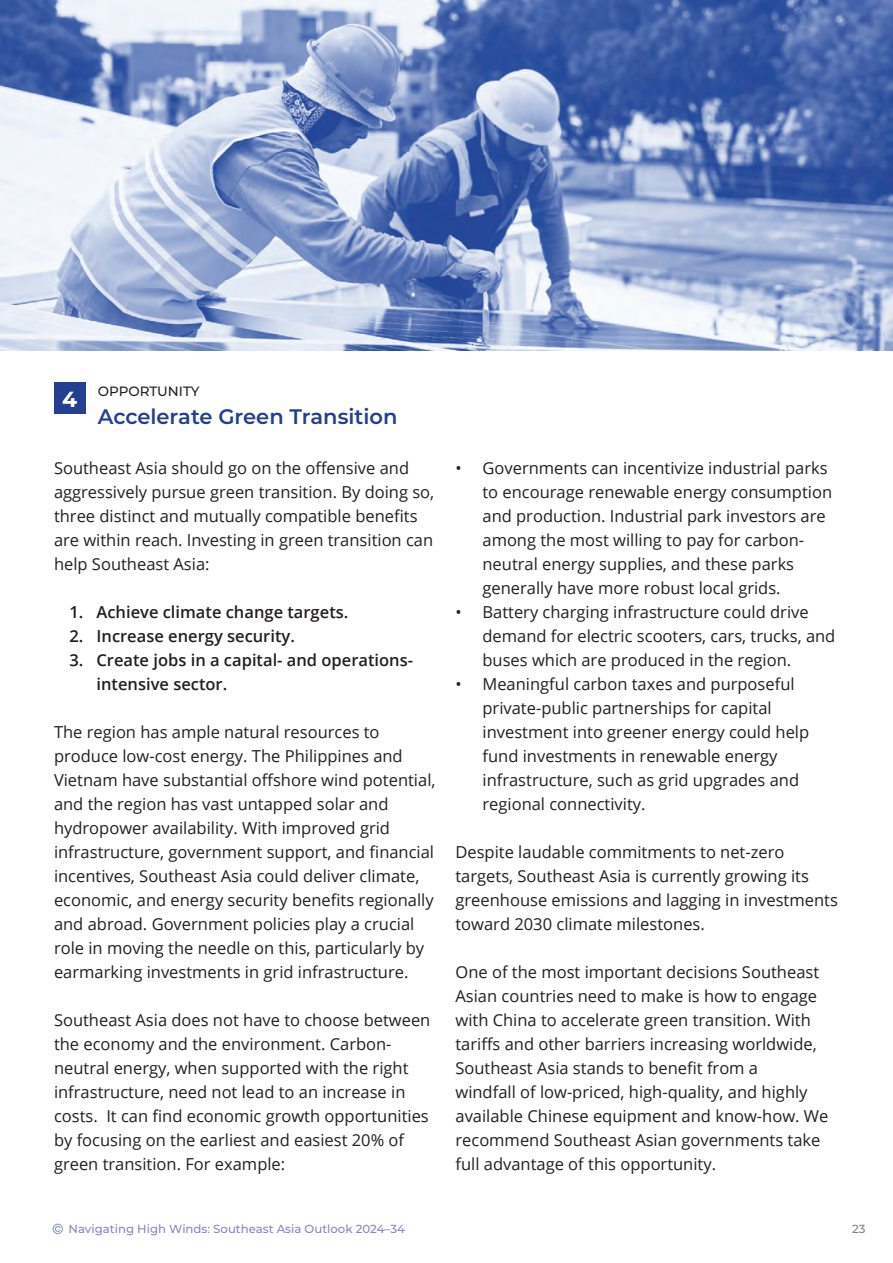
<style>
.page{position:relative;width:893px;height:1263px;background:#fff}
.page>*{position:absolute;margin:0;border:0;box-sizing:border-box;transform-origin:0 0}
.t1{font:700 21.75px "Montserrat";color:#fff}
.t2{font:600 21px "Montserrat";color:#233e92}
.t3{font:16.5px/24px "Open Sans";color:#231f20}
.t4{font:600 16.5px/24px "Open Sans";color:#231f20}
.t5{font:500 13.5px "Montserrat";color:#231f20}
.t6{font:500 11.7px "Montserrat";color:#8587be}
.t7{font:500 11.7px "Montserrat";color:#808285}
</style>
<div class="page">
<svg style="left:53px;top:1223px;width:10px;height:11px"></svg>
<div style="left:54px;top:383px;width:31px;height:31px;background:#233e92"></div>
<img style="left:0;top:0;width:893px;height:351px">
<p class="t1" style="left:62px;top:383px;width:17px">4</p>
<p class="t5" style="left:98px;top:381px;width:103px">OPPORTUNITY</p>
<p class="t2" style="left:98px;top:401px;width:301px">Accelerate Green Transition</p>
<p class="t3" style="left:54px;top:456px;width:382px">Southeast Asia should go on the offensive and aggressively pursue green transition. By doing so, three distinct and mutually compatible benefits are within reach. Investing in green transition can help Southeast Asia:</p>
<p class="t4" style="left:70px;top:600px;width:280px">1. Achieve climate change targets.</p>
<p class="t4" style="left:70px;top:624px;width:227px">2. Increase energy security.</p>
<p class="t4" style="left:97px;top:648px;width:318px;text-indent:-27px">3. Create jobs in a capital- and operations&shy;intensive sector.</p>
<p class="t3" style="left:54px;top:720px;width:383px">The region has ample natural resources to produce low-cost energy. The Philippines and Vietnam have substantial offshore wind potential, and the region has vast untapped solar and hydropower availability. With improved grid infrastructure, government support, and financial incentives, Southeast Asia could deliver climate, economic, and energy security benefits regionally and abroad. Government policies play a crucial role in moving the needle on this, particularly by earmarking investments in grid infrastructure.</p>
<p class="t3" style="left:54px;top:1008px;width:378px">Southeast Asia does not have to choose between the economy and the environment. Carbon&shy;neutral energy, when supported with the right infrastructure, need not lead to an increase in costs. It can find economic growth opportunities by focusing on the earliest and easiest 20% of green transition. For example:</p>
<p class="t3" style="left:482px;top:456px;width:351px;text-indent:-27px">• Governments can incentivize industrial parks to encourage renewable energy consumption and production. Industrial park investors are among the most willing to pay for carbon&shy;neutral energy supplies, and these parks generally have more robust local grids.</p>
<p class="t3" style="left:482px;top:600px;width:354px;text-indent:-27px">• Battery charging infrastructure could drive demand for electric scooters, cars, trucks, and buses which are produced in the region.</p>
<p class="t3" style="left:482px;top:672px;width:328px;text-indent:-27px">• Meaningful carbon taxes and purposeful private-public partnerships for capital investment into greener energy could help fund investments in renewable energy infrastructure, such as grid upgrades and regional connectivity.</p>
<p class="t3" style="left:455px;top:840px;width:384px">Despite laudable commitments to net-zero targets, Southeast Asia is currently growing its greenhouse emissions and lagging in investments toward 2030 climate milestones.</p>
<p class="t3" style="left:455px;top:960px;width:374px">One of the most important decisions Southeast Asian countries need to make is how to engage with China to accelerate green transition. With tariffs and other barriers increasing worldwide, Southeast Asia stands to benefit from a<br>windfall of low-priced, high-quality, and highly available Chinese equipment and know-how. We recommend Southeast Asian governments take full advantage of this opportunity.</p>
<p class="t6" style="left:69px;top:1221px;width:338px">Navigating High Winds: Southeast Asia Outlook 2024–34</p>
<p class="t7" style="left:852px;top:1221px;width:15px">23</p>
</div>
